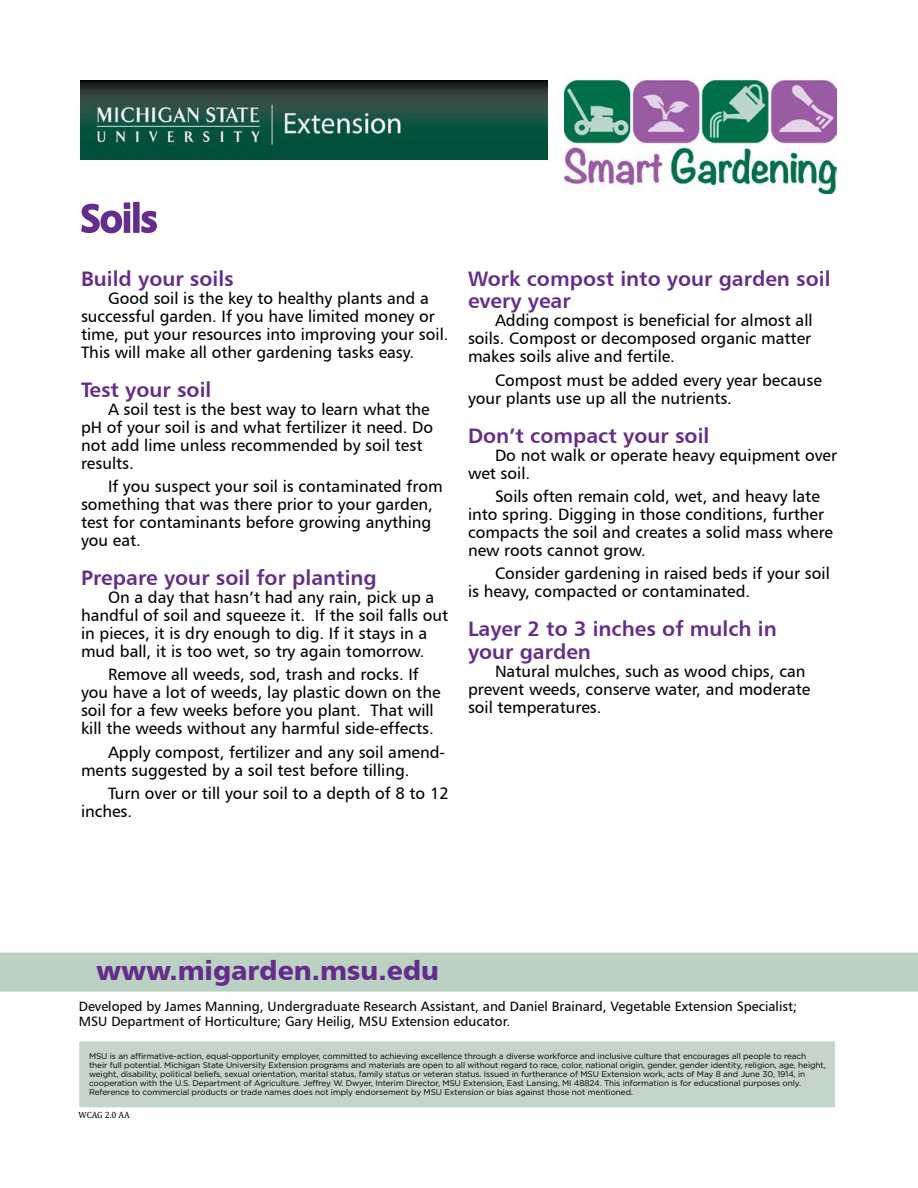
<style>
.page{position:relative;width:918px;height:1188px;background:#fff}
.page>*{position:absolute;margin:0;border:0;box-sizing:border-box;transform-origin:0 0}
.t1{font:37.5px "Humanist 777 BT Roman B";color:#652c8b}
.t2{font:27px "Humanist 777 BT Black B";color:#652c8b}
.Header_2{font:21px/22.5px "Humanist 777 BT Bold B";color:#652c8b}
.Paragraph{font:16.5px/18px "Humanist 777 BT Roman B";color:#000}
.Bullets{font:13.5px/15px "Humanist 777 BT Roman B";color:#000}
.t3{font:9px "Cambria";letter-spacing:-.01em;color:#000}
.t4{font:8.25px/9px "Gotham";letter-spacing:-.01em;color:#000}
</style>
<div class="page">
<img style="left:565px;top:76px;width:272px;height:118px">
<svg style="left:81px;top:202px;width:43px;height:32px"></svg>
<div style="left:124px;top:211px;width:6px;height:22px;border:3px solid #652c8b"></div>
<div style="left:124px;top:202px;width:6px;height:7px;border:3px solid #652c8b"></div>
<div style="left:133px;top:202px;width:7px;height:31px;border:3px solid #652c8b"></div>
<svg style="left:141px;top:210px;width:16px;height:24px"></svg>
<img style="left:81px;top:81px;width:466px;height:78px">
<div style="left:0;top:953px;width:918px;height:39px;background:#bbd2c3"></div>
<div style="left:68px;top:959px;width:537px;height:28px;background:#bbd2c3"></div>
<div style="left:68px;top:958px;width:538px;height:30px;border:2px solid #bbd2c2"></div>
<div style="left:79px;top:1041px;width:756px;height:66px;background:#c5d5ca;border:2px solid #c5d5ca"></div>
<p class="t1" style="left:81px;top:195px;width:78px">Soils</p>
<p class="Header_2" style="left:81px;top:267px;width:154px">Build your soils</p>
<p class="Paragraph" style="left:81px;top:289px;width:369px;text-indent:27px">Good soil is the key to healthy plants and a successful garden. If you have limited money or time, put your resources into improving your soil.<br>This will make all other gardening tasks easy.</p>
<p class="Header_2" style="left:81px;top:378px;width:132px">Test your soil</p>
<p class="Paragraph" style="left:81px;top:400px;width:354px;text-indent:27px">A soil test is the best way to learn what the pH of your soil is and what fertilizer it need. Do not add lime unless recommended by soil test results.</p>
<p class="Paragraph" style="left:81px;top:477px;width:363px;text-indent:27px">If you suspect your soil is contaminated from something that was there prior to your garden, test for contaminants before growing anything you eat.</p>
<p class="Header_2" style="left:81px;top:566px;width:297px">Prepare your soil for planting</p>
<p class="Paragraph" style="left:81px;top:588px;width:369px;text-indent:27px">On a day that hasn’t had any rain, pick up a handful of soil and squeeze it. If the soil falls out in pieces, it is dry enough to dig. If it stays in a mud ball, it is too wet, so try again tomorrow.</p>
<p class="Paragraph" style="left:81px;top:665px;width:361px;text-align:center">Remove all weeds, sod, trash and rocks. If<br>you have a lot of weeds, lay plastic down on the soil for a few weeks before you plant. That will kill the weeds without any harmful side-effects.</p>
<p class="Paragraph" style="left:81px;top:742px;width:366px;text-indent:27px">Apply compost, fertilizer and any soil amend&shy;ments suggested by a soil test before tilling.</p>
<p class="Paragraph" style="left:81px;top:784px;width:369px;text-indent:27px">Turn over or till your soil to a depth of 8 to 12 inches.</p>
<p class="Header_2" style="left:468px;top:267px;width:364px">Work compost into your garden soil every year</p>
<p class="Paragraph" style="left:468px;top:311px;width:346px;text-align:justify;text-indent:27px">Adding compost is beneficial for almost all soils. Compost or decomposed organic matter makes soils alive and fertile.</p>
<p class="Paragraph" style="left:468px;top:371px;width:355px;text-indent:27px">Compost must be added every year because your plants use up all the nutrients.</p>
<p class="Header_2" style="left:468px;top:423px;width:243px">Don’t compact your soil</p>
<p class="Paragraph" style="left:468px;top:445px;width:371px;text-indent:27px">Do not walk or operate heavy equipment over wet soil.</p>
<p class="Paragraph" style="left:468px;top:487px;width:367px;text-indent:27px">Soils often remain cold, wet, and heavy late into spring. Digging in those conditions, further compacts the soil and creates a solid mass where new roots cannot grow.</p>
<p class="Paragraph" style="left:468px;top:564px;width:363px;text-indent:27px">Consider gardening in raised beds if your soil is heavy, compacted or contaminated.</p>
<p class="Header_2" style="left:468px;top:617px;width:310px">Layer 2 to 3 inches of mulch in your garden</p>
<p class="Paragraph" style="left:468px;top:661px;width:344px;text-indent:27px">Natural mulches, such as wood chips, can prevent weeds, conserve water, and moderate soil temperatures.</p>
<h2 class="t2" style="left:96px;top:953px;width:345px">www.migarden.msu.edu</h2>
<p class="Bullets" style="left:79px;top:998px;width:720px">Developed by James Manning, Undergraduate Research Assistant, and Daniel Brainard, Vegetable Extension Specialist;<br>MSU Department of Horticulture; Gary Heilig, MSU Extension educator.</p>
<p class="t4" style="left:89px;top:1052px;width:738px">MSU is an affirmative-action, equal-opportunity employer, committed to achieving excellence through a diverse workforce and inclusive culture that encourages all people to reach their full potential. Michigan State University Extension programs and materials are open to all without regard to race, color, national origin, gender, gender identity, religion, age, height, weight, disability, political beliefs, sexual orientation, marital status, family status or veteran status. Issued in furtherance of MSU Extension work, acts of May 8 and June 30, 1914, in cooperation with the U.S. Department of Agriculture. Jeffrey W. Dwyer, Interim Director, MSU Extension, East Lansing, MI 48824. This information is for educational purposes only.<br>Reference to commercial products or trade names does not imply endorsement by MSU Extension or bias against those not mentioned.</p>
<p class="t3" style="left:79px;top:1109px;width:53px">WCAG 2.0 AA</p>
</div>
